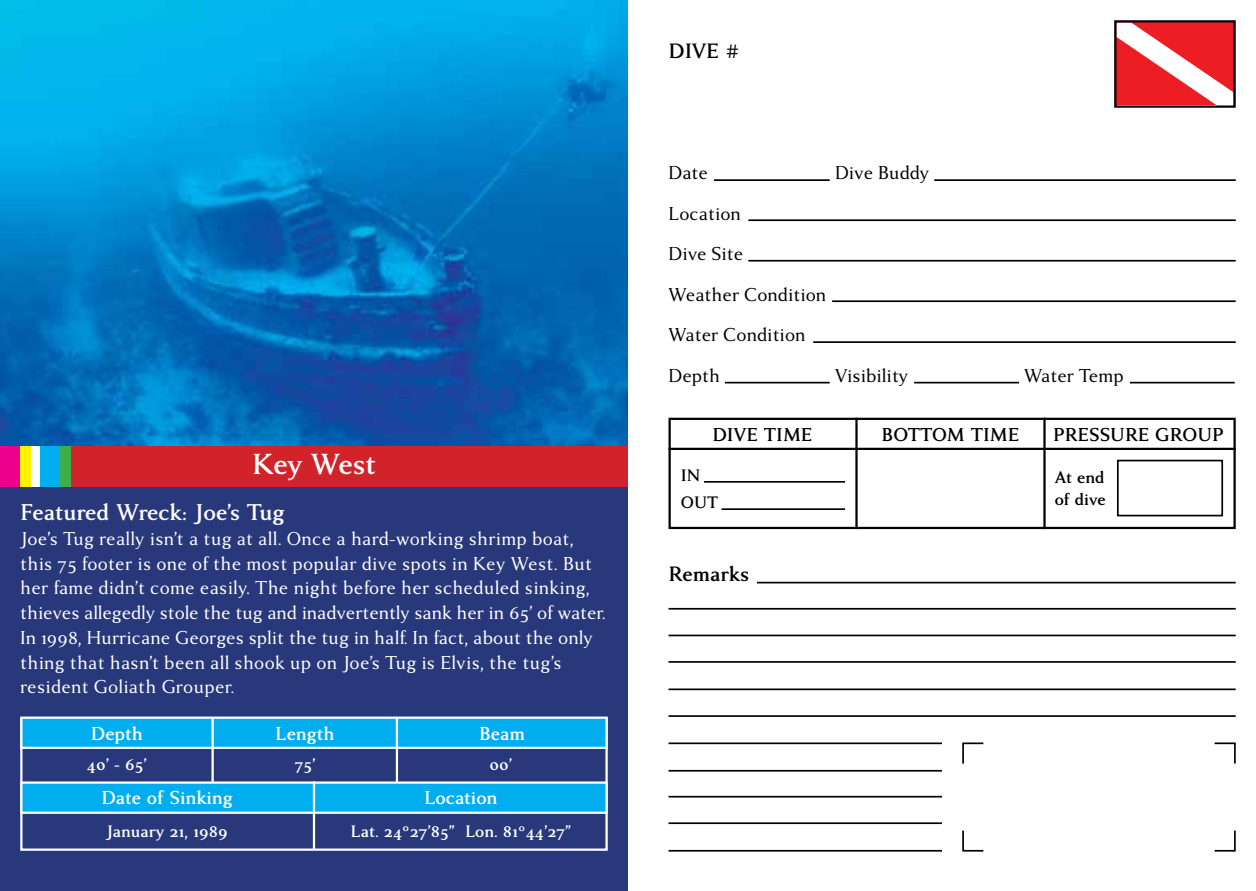
<style>
.page{position:relative;width:1256px;height:891px;background:#fff}
.page>*{position:absolute;margin:0;border:0;box-sizing:border-box;transform-origin:0 0}
.t1{font:700 31.5px "Anziano";letter-spacing:-.005em;color:#fff}
.t2{font:700 24.75px "Anziano";color:#fff}
.t3{font:700 22.5px "Anziano";color:#000}
.t4{font:20.25px/24.8px "Anziano";letter-spacing:.01em;color:#fff}
.t5{font:20.25px/40.5px "Anziano";color:#000}
.t6{font:700 20.25px "Anziano";color:#fff}
.t7{font:700 20.25px "Anziano";color:#000}
.t8{font:700 18px "Anziano";color:#fff}
.t9{font:700 18px/27px "Anziano";color:#000}
</style>
<div class="page">
<hr style="left:725px;top:382px;width:104px;height:1px;background:#000">
<hr style="left:714px;top:179px;width:115px;height:2px;background:#000">
<hr style="left:934px;top:179px;width:301px;height:2px;background:#000">
<hr style="left:748px;top:219px;width:487px;height:2px;background:#000">
<hr style="left:748px;top:260px;width:487px;height:2px;background:#000">
<hr style="left:832px;top:300px;width:403px;height:2px;background:#000">
<hr style="left:813px;top:341px;width:422px;height:2px;background:#000">
<hr style="left:914px;top:382px;width:105px;height:1px;background:#000">
<hr style="left:1129px;top:382px;width:105px;height:1px;background:#000">
<svg style="left:1114px;top:20px;width:122px;height:88px"></svg>
<div style="left:668px;top:418px;width:567px;height:111px;border:2px solid #000"></div>
<hr style="left:855px;top:418px;width:2px;height:111px;background:#000">
<hr style="left:1043px;top:418px;width:2px;height:111px;background:#000">
<hr style="left:668px;top:448px;width:567px;height:2px;background:#000">
<hr style="left:704px;top:481px;width:141px;height:2px;background:#000">
<hr style="left:721px;top:508px;width:124px;height:2px;background:#000">
<div style="left:1117px;top:460px;width:106px;height:56px;border:2px solid #000"></div>
<hr style="left:757px;top:582px;width:478px;height:1px;background:#000">
<hr style="left:668px;top:608px;width:567px;height:2px;background:#000">
<hr style="left:668px;top:635px;width:567px;height:1px;background:#000">
<hr style="left:668px;top:661px;width:567px;height:2px;background:#000">
<hr style="left:668px;top:688px;width:567px;height:2px;background:#000">
<hr style="left:668px;top:715px;width:567px;height:2px;background:#000">
<hr style="left:668px;top:742px;width:274px;height:2px;background:#000">
<hr style="left:668px;top:770px;width:274px;height:2px;background:#000">
<hr style="left:668px;top:796px;width:274px;height:2px;background:#000">
<hr style="left:668px;top:822px;width:274px;height:2px;background:#000">
<hr style="left:668px;top:850px;width:274px;height:2px;background:#000">
<svg style="left:962px;top:742px;width:22px;height:22px"></svg>
<svg style="left:962px;top:830px;width:22px;height:22px"></svg>
<svg style="left:1214px;top:742px;width:22px;height:22px"></svg>
<svg style="left:1214px;top:830px;width:22px;height:22px"></svg>
<div style="left:0;top:0;width:628px;height:891px;background:#28387b"></div>
<img style="left:0;top:0;width:628px;height:447px">
<div style="left:0;top:447px;width:628px;height:40px;background:#d2232a"></div>
<div style="left:30px;top:447px;width:10px;height:40px;background:#fff"></div>
<div style="left:40px;top:447px;width:21px;height:40px;background:#00aeef"></div>
<div style="left:61px;top:447px;width:10px;height:40px;background:#41ad49"></div>
<div style="left:0;top:447px;width:20px;height:40px;background:#ec008c"></div>
<div style="left:20px;top:447px;width:10px;height:40px;background:#fff200"></div>
<div style="left:20px;top:717px;width:588px;height:134px;border:2px solid #fff"></div>
<div style="left:20px;top:717px;width:588px;height:32px;background:#00aeef;border:2px solid #fff"></div>
<div style="left:20px;top:781px;width:588px;height:33px;background:#00aeef;border:2px solid #fff"></div>
<hr style="left:211px;top:717px;width:3px;height:66px;background:#fff">
<hr style="left:313px;top:781px;width:2px;height:69px;background:#fff">
<hr style="left:396px;top:717px;width:2px;height:66px;background:#fff">
<h1 class="t1" style="left:252px;top:448px;width:125px">Key West</h1>
<p class="t2" style="left:20px;top:499px;width:266px">Featured Wreck: Joe’s Tug</p>
<p class="t4" style="left:20px;top:526px;width:587px">Joe’s Tug really isn’t a tug at all. Once a hard-working shrimp boat, this 75 footer is one of the most popular dive spots in Key West. But her fame didn’t come easily. The night before her scheduled sinking, thieves allegedly stole the tug and inadvertently sank her in 65’ of water.<br>In 1998, Hurricane Georges split the tug in half. In fact, about the only thing that hasn’t been all shook up on Joe’s Tug is Elvis, the tug’s resident Goliath Grouper.</p>
<p class="t6" style="left:91px;top:723px;width:54px">Depth</p>
<p class="t6" style="left:275px;top:723px;width:61px">Length</p>
<p class="t6" style="left:479px;top:723px;width:47px">Beam</p>
<p class="t8" style="left:87px;top:755px;width:62px">40’ - 65’</p>
<p class="t8" style="left:295px;top:755px;width:22px">75’</p>
<p class="t8" style="left:489px;top:755px;width:24px">00’</p>
<p class="t6" style="left:101px;top:787px;width:133px">Date of Sinking</p>
<p class="t6" style="left:424px;top:787px;width:75px">Location</p>
<p class="t8" style="left:106px;top:821px;width:123px">January 21, 1989</p>
<p class="t8" style="left:350px;top:822px;width:222px">Lat. 24º27’85” Lon. 81º44’27”</p>
<p class="t3" style="left:668px;top:39px;width:72px">DIVE #</p>
<p class="t5" style="left:668px;top:153px;width:41px">Date</p>
<p class="t5" style="left:835px;top:153px;width:96px">Dive Buddy</p>
<p class="t5" style="left:668px;top:193px;width:159px">Location<br>Dive Site<br>Weather Condition<br>Water Condition<br>Depth</p>
<p class="t5" style="left:835px;top:355px;width:75px">Visibility</p>
<p class="t5" style="left:1024px;top:355px;width:101px">Water Temp</p>
<p class="t7" style="left:712px;top:424px;width:102px">DIVE TIME</p>
<p class="t7" style="left:881px;top:424px;width:139px">BOTTOM TIME</p>
<p class="t7" style="left:1053px;top:424px;width:172px">PRESSURE GROUP</p>
<p class="t9" style="left:681px;top:462px;width:39px">IN<br>OUT</p>
<p class="t9" style="left:1054px;top:467px;width:52px;line-height:21.6px">At end of dive</p>
<p class="t3" style="left:668px;top:562px;width:82px">Remarks</p>
</div>
